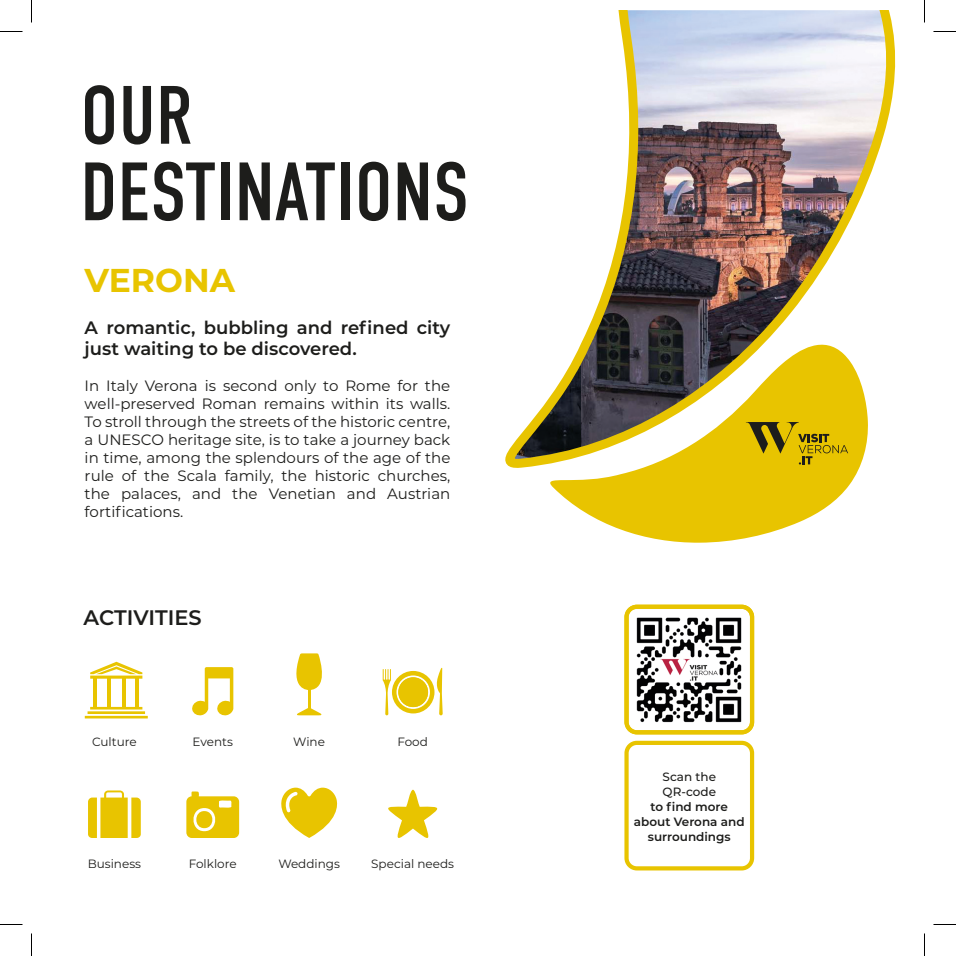
<style>
.page{position:relative;width:956px;height:956px;background:#fff}
.page>*{position:absolute;margin:0;border:0;box-sizing:border-box;transform-origin:0 0}
.t1{font:82.5px "DIN Condensed";color:#1d1d1b}
.t2{font:700 33px "Montserrat";color:#e8c400}
.t3{font:600 21px "Montserrat";color:#1d1d1b}
.t4{font:600 18px/21.6px "Montserrat";color:#1d1d1b}
.t5{font:15px/18px "Montserrat";color:#1d1d1b;text-align:justify}
.t6{font:12px "Montserrat";color:#1d1d1b}
.t7{font:600 12px/15px "Montserrat";color:#1d1d1b;text-align:center}
.t8{font:500 12px "Montserrat";color:#1d1d1b}
</style>
<div class="page">
<img style="left:505px;top:10px;width:390px;height:457px">
<svg style="left:539px;top:335px;width:330px;height:208px"></svg>
<svg style="left:746px;top:422px;width:102px;height:42px;background:#bea105"></svg>
<div style="left:624px;top:605px;width:130px;height:129px;border:4px solid #e8c400;border-radius:10px"></div>
<div style="left:624px;top:741px;width:130px;height:129px;border:4px solid #e8c400;border-radius:10px"></div>
<svg style="left:281px;top:788px;width:57px;height:50px"></svg>
<svg style="left:388px;top:790px;width:50px;height:48px"></svg>
<svg style="left:88px;top:790px;width:53px;height:48px"></svg>
<svg style="left:186px;top:791px;width:53px;height:47px"></svg>
<hr style="left:308px;top:676px;width:2px;height:33px;background:#e8c400">
<svg style="left:297px;top:708px;width:25px;height:7px"></svg>
<svg style="left:296px;top:653px;width:26px;height:38px"></svg>
<svg style="left:383px;top:668px;width:60px;height:47px"></svg>
<svg style="left:192px;top:667px;width:41px;height:49px"></svg>
<img style="left:636px;top:617px;width:106px;height:105px">
<svg style="left:90px;top:662px;width:52px;height:12px"></svg>
<hr style="left:90px;top:676px;width:52px;height:3px;background:#e8c400">
<hr style="left:90px;top:707px;width:52px;height:2px;background:#e8c400">
<hr style="left:88px;top:711px;width:57px;height:3px;background:#e8c400">
<hr style="left:85px;top:716px;width:63px;height:2px;background:#e8c400">
<hr style="left:93px;top:678px;width:4px;height:29px;background:#e8c400">
<hr style="left:107px;top:678px;width:4px;height:29px;background:#e8c400">
<hr style="left:122px;top:678px;width:4px;height:29px;background:#e8c400">
<hr style="left:135px;top:678px;width:4px;height:29px;background:#e8c400">
<svg style="left:0;top:31px;width:22px;height:1px"></svg>
<svg style="left:933px;top:31px;width:23px;height:1px"></svg>
<svg style="left:0;top:924px;width:22px;height:1px"></svg>
<svg style="left:933px;top:924px;width:23px;height:1px"></svg>
<svg style="left:31px;top:0;width:1px;height:23px"></svg>
<svg style="left:31px;top:933px;width:1px;height:23px"></svg>
<svg style="left:924px;top:0;width:1px;height:23px"></svg>
<svg style="left:924px;top:933px;width:1px;height:23px"></svg>
<p class="t1" style="left:80px;top:69px;width:114px">OUR</p>
<p class="t1" style="left:80px;top:146px;width:390px">DESTINATIONS</p>
<p class="t2" style="left:85px;top:256px;width:152px">VERONA</p>
<p class="t4" style="left:85px;top:316px;width:367px">A romantic, bubbling and refined city just waiting to be discovered.</p>
<p class="t5" style="left:85px;top:376px;width:367px">In Italy Verona is second only to Rome for the well-preserved Roman remains within its walls.<br>To stroll through the streets of the historic centre, a UNESCO heritage site, is to take a journey back in time, among the splendours of the age of the rule of the Scala family, the historic churches, the palaces, and the Venetian and Austrian fortifications.</p>
<p class="t3" style="left:84px;top:603px;width:120px">ACTIVITIES</p>
<p class="t6" style="left:92px;top:733px;width:46px">Culture</p>
<p class="t6" style="left:293px;top:733px;width:33px">Wine</p>
<p class="t6" style="left:397px;top:733px;width:32px">Food</p>
<p class="t6" style="left:193px;top:733px;width:42px">Events</p>
<p class="t6" style="left:88px;top:855px;width:55px">Business</p>
<p class="t6" style="left:189px;top:855px;width:49px">Folklore</p>
<p class="t6" style="left:278px;top:855px;width:63px">Weddings</p>
<p class="t6" style="left:371px;top:855px;width:84px">Special needs</p>
<p class="t8" style="left:663px;top:769px;width:55px">Scan the</p>
<p class="t8" style="left:663px;top:784px;width:55px">QR-code</p>
<p class="t7" style="left:634px;top:799px;width:112px">to find more about Verona and surroundings</p>
</div>
